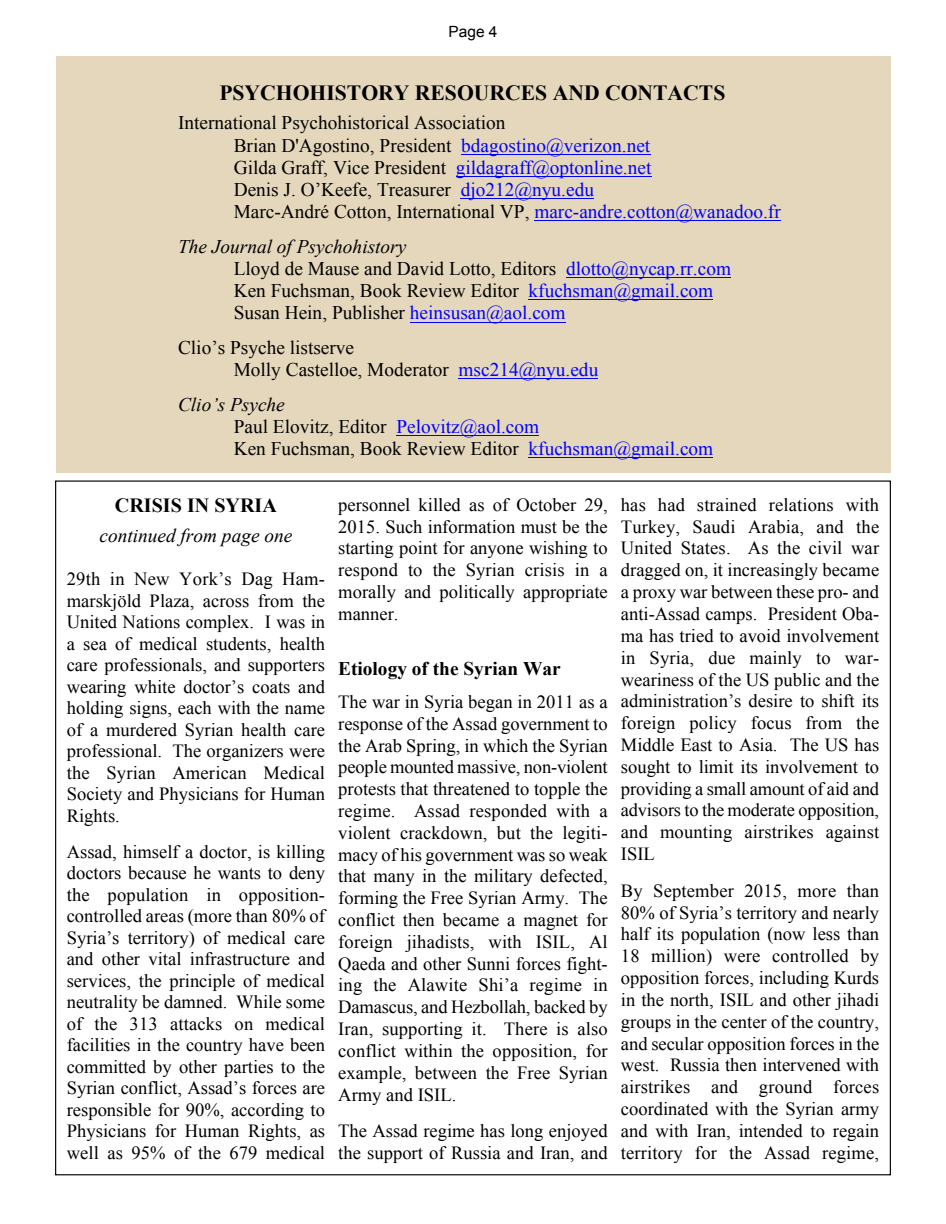
<style>
.page{position:relative;width:946px;height:1224px;background:#fff}
.page>*{position:absolute;margin:0;border:0;box-sizing:border-box;transform-origin:0 0}
.t1{font:700 21.6px "Times New Roman";color:#000}
.t2{font:700 20.1px "Times New Roman";color:#000}
.t3{font:19.35px/22.2px "Times New Roman";color:#000}
.t4{font:700 19.35px "Times New Roman";color:#000}
.t5{font:italic 19.35px "Times New Roman";color:#000}
.t6{font:18.6px/21.9px "Times New Roman";color:#000;text-align:justify}
.t7{font:18.45px "Times New Roman";letter-spacing:-.01em;color:#000}
.t8{font:15.45px "Arial";color:#000}
.s1{color:#00f}
.s2{font-style:italic}
</style>
<div class="page">
<div style="left:56px;top:56px;width:834px;height:416px;background:#e5d7bc"></div>
<hr style="left:461px;top:154px;width:189px;height:1px;background:#00f">
<hr style="left:456px;top:176px;width:195px;height:1px;background:#00f">
<hr style="left:460px;top:198px;width:134px;height:1px;background:#00f">
<hr style="left:534px;top:220px;width:246px;height:1px;background:#00f">
<hr style="left:566px;top:277px;width:165px;height:1px;background:#00f">
<hr style="left:528px;top:299px;width:185px;height:1px;background:#00f">
<hr style="left:410px;top:321px;width:155px;height:1px;background:#00f">
<hr style="left:458px;top:378px;width:140px;height:1px;background:#00f">
<hr style="left:396px;top:435px;width:143px;height:1px;background:#00f">
<hr style="left:528px;top:457px;width:185px;height:1px;background:#00f">
<p class="t8" style="left:448px;top:26px;width:51px">Page 4</p>
<p class="t1" style="left:219px;top:85px;width:507px">PSYCHOHISTORY RESOURCES AND CONTACTS</p>
<p class="t3" style="left:234px;top:114px;width:548px;text-indent:-56px">International Psychohistorical Association<br>Brian D'Agostino, President <span class="s1">bdagostino@verizon.net<br></span>Gilda Graff, Vice President <span class="s1">gildagraff@optonline.net<br></span>Denis J. O’Keefe, Treasurer <span class="s1">djo212@nyu.edu<br></span>Marc-André Cotton, International VP, <span class="s1">marc-andre.cotton@wanadoo.fr</span></p>
<p class="t3" style="left:234px;top:237px;width:499px;text-indent:-56px"><span class="s2">The Journal of Psychohistory<br></span>Lloyd de Mause and David Lotto, Editors <span class="s1">dlotto@nycap.rr.com </span>Ken Fuchsman, Book Review Editor <span class="s1">kfuchsman@gmail.com </span>Susan Hein, Publisher <span class="s1">heinsusan@aol.com</span></p>
<p class="t3" style="left:234px;top:338px;width:366px;text-indent:-56px">Clio’s Psyche listserve<br>Molly Castelloe, Moderator <span class="s1">msc214@nyu.edu</span></p>
<p class="t3" style="left:234px;top:395px;width:481px;text-indent:-56px"><span class="s2">Clio’s Psyche<br></span>Paul Elovitz, Editor <span class="s1">Pelovitz@aol.com<br></span>Ken Fuchsman, Book Review Editor <span class="s1">kfuchsman@gmail.com</span></p>
<p class="t2" style="left:115px;top:499px;width:164px">CRISIS IN SYRIA</p>
<p class="t5" style="left:99px;top:529px;width:194px">continued from page one</p>
<p class="t6" style="left:67px;top:570px;width:260px;line-height:21.5px">29th in New York’s Dag Ham&shy;marskjöld Plaza, across from the United Nations complex. I was in a sea of medical students, health care professionals, and supporters wearing white doctor’s coats and holding signs, each with the name of a murdered Syrian health care professional. The organizers were the Syrian American Medical Society and Physicians for Human Rights.</p>
<p class="t6" style="left:67px;top:842px;width:260px;line-height:21.5px">Assad, himself a doctor, is killing doctors because he wants to deny the population in opposition&shy;controlled areas (more than 80% of Syria’s territory) of medical care and other vital infrastructure and services, the principle of medical neutrality be damned. While some of the 313 attacks on medical facilities in the country have been committed by other parties to the Syrian conflict, Assad’s forces are responsible for 90%, according to Physicians for Human Rights, as well as 95% of the 679 medical</p>
<p class="t6" style="left:338px;top:495px;width:271px">personnel killed as of October 29, 2015. Such information must be the starting point for anyone wishing to respond to the Syrian crisis in a morally and politically appropriate manner.</p>
<p class="t4" style="left:338px;top:661px;width:224px">Etiology of the Syrian War</p>
<p class="t6" style="left:338px;top:692px;width:271px">The war in Syria began in 2011 as a response of the Assad government to the Arab Spring, in which the Syrian people mounted massive, non-violent protests that threatened to topple the regime. Assad responded with a violent crackdown, but the legiti&shy;macy of his government was so weak that many in the military defected, forming the Free Syrian Army. The conflict then became a magnet for foreign jihadists, with ISIL, Al Qaeda and other Sunni forces fight&shy;ing the Alawite Shi’a regime in Damascus, and Hezbollah, backed by Iran, supporting it. There is also conflict within the opposition, for example, between the Free Syrian Army and ISIL.</p>
<p class="t6" style="left:338px;top:1121px;width:271px">The Assad regime has long enjoyed the support of Russia and Iran, and</p>
<p class="t6" style="left:621px;top:495px;width:260px">has had strained relations with Turkey, Saudi Arabia, and the United States. As the civil war dragged on, it increasingly became a proxy war between these pro- and anti-Assad camps. President Oba&shy;ma has tried to avoid involvement in Syria, due mainly to war&shy;weariness of the US public and the administration’s desire to shift its foreign policy focus from the Middle East to Asia. The US has sought to limit its involvement to providing a small amount of aid and</p>
<p class="t7" style="left:621px;top:803px;width:260px">advisors to the moderate opposition,</p>
<p class="t6" style="left:621px;top:823px;width:260px">and mounting airstrikes against<br>ISIL</p>
<p class="t6" style="left:621px;top:881px;width:260px">By September 2015, more than 80% of Syria’s territory and nearly half its population (now less than 18 million) were controlled by opposition forces, including Kurds in the north, ISIL and other jihadi groups in the center of the country, and secular opposition forces in the west. Russia then intervened with airstrikes and ground forces coordinated with the Syrian army and with Iran, intended to regain territory for the Assad regime,</p>
</div>
